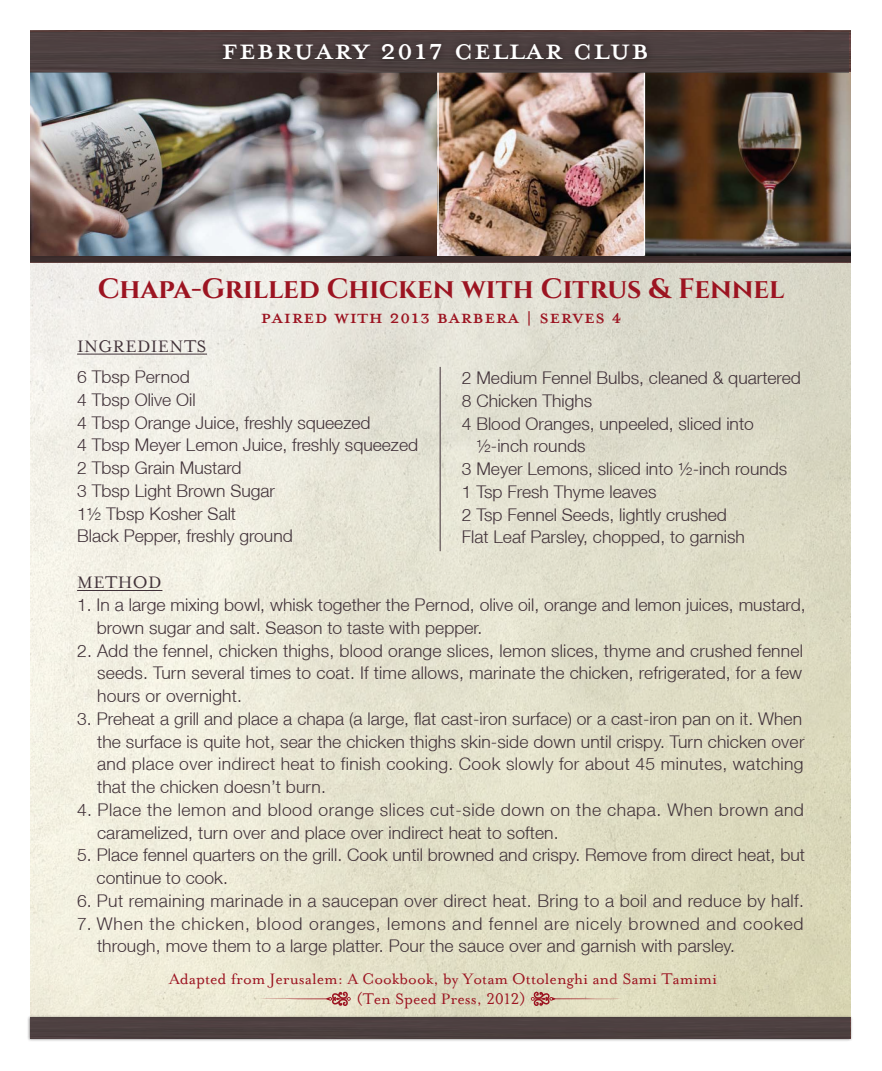
<style>
.page{position:relative;width:882px;height:1071px;background:#fff}
.page>*{position:absolute;margin:0;border:0;box-sizing:border-box;transform-origin:0 0}
.t1{font:43.75px "Mrs Eaves All Petite Caps";color:#fff}
.t2{font:700 28px "Cinzel";color:#9c1421}
.t3{font:28px "Mrs Eaves All Petite Caps";letter-spacing:-.005em;color:#9c1421}
.t4{font:19.25px "Mrs Eaves Roman Lining";letter-spacing:.025em;color:#413239}
.t5{font:300 17.5px/22.8px "Helvetica Neue LT";color:#413239}
.t6{font:300 17.5px/22.8px "Helvetica Neue LT";letter-spacing:.03em;color:#413239}
.t7{font:17.5px/19.2px "Mrs Eaves Roman Lining";color:#9c1421;text-align:center}
.t8{font:300 17.5px "Helvetica Neue LT";letter-spacing:.02em;color:#413239}
</style>
<div class="page">
<img style="left:30px;top:256px;width:820px;height:748px">
<img style="left:27px;top:1004px;width:825px;height:37px">
<div style="left:30px;top:1018px;width:820px;height:21px;background:#4d4041"></div>
<img style="left:30px;top:72px;width:407px;height:184px">
<img style="left:438px;top:72px;width:413px;height:185px">
<hr style="left:437px;top:72px;width:2px;height:184px;background:#fff">
<hr style="left:644px;top:72px;width:1px;height:184px;background:#fff">
<div style="left:30px;top:32px;width:819px;height:40px;background:#4d4041"></div>
<img style="left:210px;top:30px;width:451px;height:51px">
<div style="left:30px;top:257px;width:821px;height:5px;background:#3d2d2e"></div>
<hr style="left:77px;top:354px;width:130px;height:1px;background:#413239">
<hr style="left:77px;top:590px;width:85px;height:1px;background:#413239">
<svg style="left:531px;top:992px;width:91px;height:14px"></svg>
<svg style="left:260px;top:992px;width:91px;height:14px"></svg>
<hr style="left:440px;top:367px;width:1px;height:184px;background:#413239">
<h1 class="t1" style="left:221px;top:30px;width:430px">February 2017 CELLAR CLUB</h1>
<h2 class="t2" style="left:98px;top:272px;width:688px">Chapa-Grilled Chicken with Citrus &amp; Fennel</h2>
<h2 class="t3" style="left:261px;top:304px;width:363px">PAIRED WITH 2013 Barbera | Serves 4</h2>
<p class="t4" style="left:77px;top:336px;width:131px">INGREDIENTS</p>
<p class="t5" style="left:77px;top:365px;width:343px">6 Tbsp Pernod<br>4 Tbsp Olive Oil<br>4 Tbsp Orange Juice, freshly squeezed<br>4 Tbsp Meyer Lemon Juice, freshly squeezed<br>2 Tbsp Grain Mustard<br>3 Tbsp Light Brown Sugar<br>1½ Tbsp Kosher Salt<br>Black Pepper, freshly ground</p>
<p class="t4" style="left:77px;top:572px;width:86px">METHOD</p>
<p class="t5" style="left:97px;top:593px;width:710px;text-indent:-20px">1. In a large mixing bowl, whisk together the Pernod, olive oil, orange and lemon juices, mustard, brown sugar and salt. Season to taste with pepper.</p>
<p class="t5" style="left:97px;top:639px;width:707px;text-align:justify;text-indent:-20px">2. Add the fennel, chicken thighs, blood orange slices, lemon slices, thyme and crushed fennel seeds. Turn several times to coat. If time allows, marinate the chicken, refrigerated, for a few hours or overnight.</p>
<p class="t5" style="left:97px;top:707px;width:709px;text-indent:-20px">3. Preheat a grill and place a chapa (a large, flat cast-iron surface) or a cast-iron pan on it. When the surface is quite hot, sear the chicken thighs skin-side down until crispy. Turn chicken over and place over indirect heat to finish cooking. Cook slowly for about 45 minutes, watching that the chicken doesn’t burn.</p>
<p class="t6" style="left:97px;top:798px;width:708px;text-indent:-20px">4. Place the lemon and blood orange slices cut-side down on the chapa. When brown and caramelized, turn over and place over indirect heat to soften.</p>
<p class="t5" style="left:97px;top:843px;width:710px;text-indent:-19px">5. Place fennel quarters on the grill. Cook until browned and crispy. Remove from direct heat, but continue to cook.</p>
<p class="t8" style="left:77px;top:890px;width:728px">6. Put remaining marinade in a saucepan over direct heat. Bring to a boil and reduce by half.</p>
<p class="t6" style="left:97px;top:912px;width:708px;text-indent:-20px">7. When the chicken, blood oranges, lemons and fennel are nicely browned and cooked through, move them to a large platter. Pour the sauce over and garnish with parsley.</p>
<p class="t5" style="left:462px;top:366px;width:341px">2 Medium Fennel Bulbs, cleaned &amp; quartered</p>
<p class="t5" style="left:462px;top:389px;width:132px">8 Chicken Thighs</p>
<p class="t5" style="left:462px;top:412px;width:294px">4 Blood Oranges, unpeeled, sliced into</p>
<p class="t5" style="left:476px;top:434px;width:111px">½-inch rounds</p>
<p class="t5" style="left:462px;top:457px;width:327px">3 Meyer Lemons, sliced into ½-inch rounds</p>
<p class="t5" style="left:462px;top:480px;width:196px">1 Tsp Fresh Thyme leaves</p>
<p class="t5" style="left:462px;top:503px;width:267px">2 Tsp Fennel Seeds, lightly crushed</p>
<p class="t5" style="left:462px;top:525px;width:285px">Flat Leaf Parsley, chopped, to garnish</p>
<p class="t7" style="left:169px;top:970px;width:549px">Adapted from Jerusalem: A Cookbook, by Yotam Ottolenghi and Sami Tamimi (Ten Speed Press, 2012)</p>
</div>
